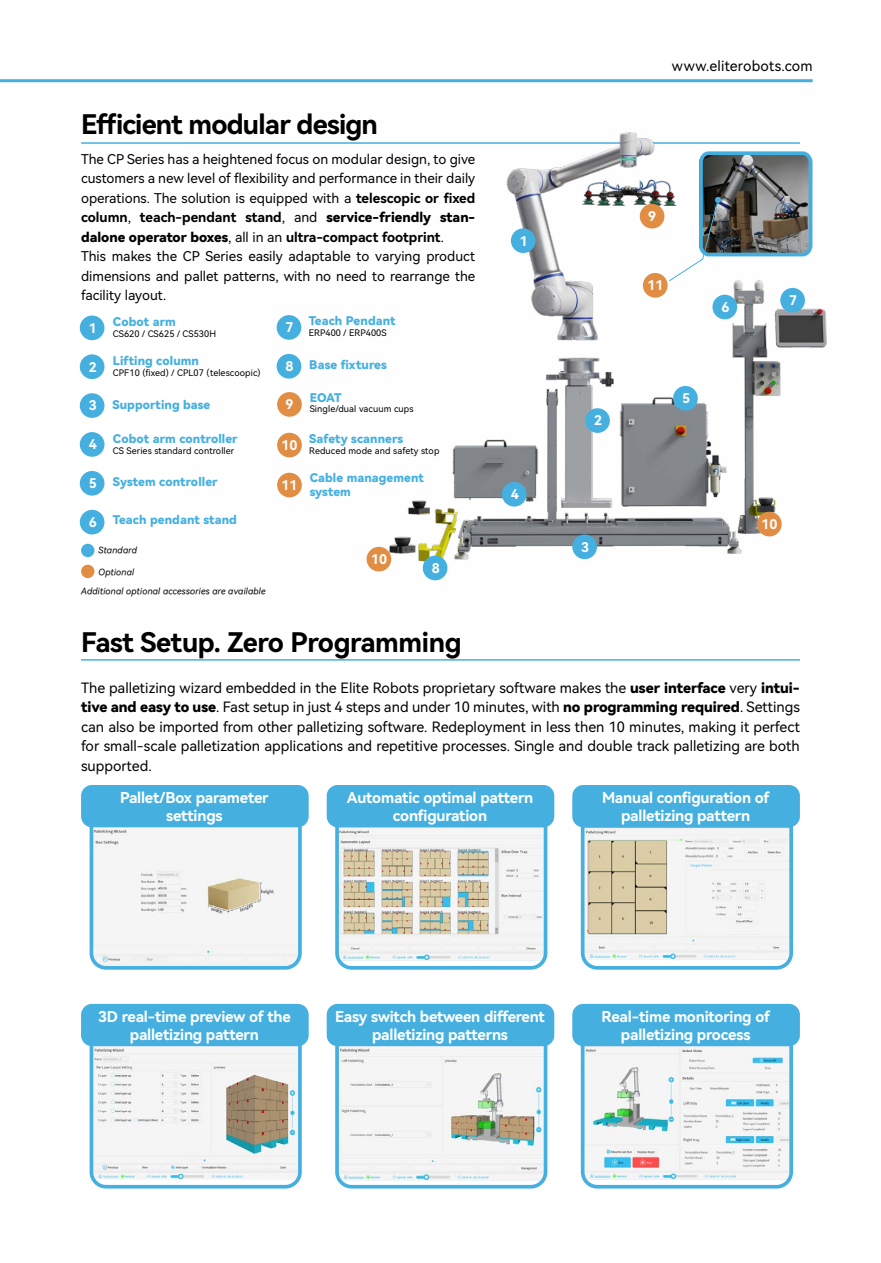
<style>
.page{position:relative;width:881px;height:1263px;background:#fff}
.page>*{position:absolute;margin:0;border:0;box-sizing:border-box;transform-origin:0 0}
.t1{font:27px "Harmony OS Sans Bold";letter-spacing:-.03em;color:#000}
.t2{font:15px/18px "Harmony OS Sans Bold";letter-spacing:-.015em;color:#fff;text-align:center}
.t3{font:14.25px/19.5px "Harmony OS Sans";color:#000;text-align:justify}
.t4{font:13.5px/19.5px "Harmony OS Sans";color:#000;text-align:justify}
.t5{font:13.5px/19.5px "Harmony OS Sans Bold";color:#000}
.t6{font:13.35px "Harmony OS Sans Bold";color:#fff}
.t7{font:12px/14.4px "Harmony OS Sans Black";letter-spacing:.01em;color:#45b0e0}
.t8{font:9px "Harmony OS Sans";letter-spacing:.01em;color:#000}
.t9{font:9px/19.8px "Harmony OS Sans Italic";letter-spacing:.01em;color:#000}
.s1{font-family:"Harmony OS Sans Bold"}
.s2{font-family:"Harmony OS Sans"}
.s3{font-family:"Harmony OS Sans Black"}
.s4{font-family:"Harmony OS Sans Bold";font-size:13.35px;color:#fff}
</style>
<div class="page">
<hr style="left:81px;top:659px;width:718px;height:2px;background:#45b0e0">
<hr style="left:81px;top:142px;width:718px;height:2px;background:#45b0e0">
<img style="left:95px;top:827px;width:201px;height:138px">
<div style="left:90px;top:802px;width:211px;height:168px;border:4px solid #45b0e0;border-radius:15px"></div>
<img style="left:95px;top:1046px;width:201px;height:133px">
<div style="left:90px;top:1021px;width:211px;height:167px;border:4px solid #45b0e0;border-radius:15px"></div>
<img style="left:340px;top:827px;width:202px;height:134px">
<div style="left:335px;top:802px;width:212px;height:168px;border:4px solid #45b0e0;border-radius:15px"></div>
<img style="left:340px;top:1046px;width:202px;height:135px">
<div style="left:335px;top:1021px;width:212px;height:167px;border:4px solid #45b0e0;border-radius:15px"></div>
<img style="left:585px;top:827px;width:202px;height:133px">
<div style="left:580px;top:802px;width:212px;height:168px;border:4px solid #45b0e0;border-radius:15px"></div>
<img style="left:585px;top:1046px;width:202px;height:134px">
<div style="left:580px;top:1021px;width:212px;height:167px;border:4px solid #45b0e0;border-radius:15px"></div>
<div style="left:81px;top:785px;width:227px;height:42px;background:#45b0e0;border-radius:11px"></div>
<div style="left:81px;top:1004px;width:227px;height:42px;background:#45b0e0;border-radius:11px"></div>
<div style="left:326px;top:785px;width:228px;height:42px;background:#45b0e0;border-radius:11px"></div>
<div style="left:326px;top:1004px;width:228px;height:42px;background:#45b0e0;border-radius:11px"></div>
<div style="left:572px;top:785px;width:227px;height:42px;background:#45b0e0;border-radius:11px"></div>
<div style="left:572px;top:1004px;width:227px;height:42px;background:#45b0e0;border-radius:11px"></div>
<img style="left:183px;top:132px;width:644px;height:449px">
<div style="left:780px;top:288px;width:24px;height:25px;background:#45b0e0;border-radius:50%"></div>
<div style="left:639px;top:204px;width:25px;height:25px;background:#e18d43;border-radius:50%"></div>
<hr style="left:0;top:79px;width:812px;height:3px;background:#45b0e0">
<div style="left:510px;top:228px;width:25px;height:25px;background:#45b0e0;border-radius:50%"></div>
<div style="left:572px;top:534px;width:24px;height:25px;background:#45b0e0;border-radius:50%"></div>
<div style="left:712px;top:295px;width:24px;height:24px;background:#45b0e0;border-radius:50%"></div>
<div style="left:366px;top:547px;width:25px;height:24px;background:#e18d43;border-radius:50%"></div>
<div style="left:585px;top:408px;width:24px;height:25px;background:#45b0e0;border-radius:50%"></div>
<div style="left:501px;top:482px;width:25px;height:25px;background:#45b0e0;border-radius:50%"></div>
<div style="left:672px;top:386px;width:25px;height:25px;background:#45b0e0;border-radius:50%"></div>
<div style="left:422px;top:556px;width:25px;height:24px;background:#45b0e0;border-radius:50%"></div>
<div style="left:756px;top:512px;width:25px;height:24px;background:#e18d43;border-radius:50%"></div>
<div style="left:642px;top:273px;width:25px;height:25px;background:#e18d43;border-radius:50%"></div>
<div style="left:80px;top:315px;width:24px;height:25px;background:#45b0e0;border-radius:50%"></div>
<div style="left:80px;top:354px;width:24px;height:25px;background:#45b0e0;border-radius:50%"></div>
<div style="left:80px;top:393px;width:24px;height:25px;background:#45b0e0;border-radius:50%"></div>
<div style="left:80px;top:432px;width:24px;height:25px;background:#45b0e0;border-radius:50%"></div>
<div style="left:80px;top:471px;width:24px;height:25px;background:#45b0e0;border-radius:50%"></div>
<div style="left:80px;top:510px;width:24px;height:24px;background:#45b0e0;border-radius:50%"></div>
<div style="left:276px;top:354px;width:25px;height:25px;background:#45b0e0;border-radius:50%"></div>
<div style="left:277px;top:392px;width:25px;height:25px;background:#e18d43;border-radius:50%"></div>
<div style="left:277px;top:433px;width:25px;height:24px;background:#e18d43;border-radius:50%"></div>
<div style="left:277px;top:473px;width:25px;height:24px;background:#e18d43;border-radius:50%"></div>
<div style="left:276px;top:315px;width:25px;height:25px;background:#45b0e0;border-radius:50%"></div>
<div style="left:81px;top:544px;width:13px;height:13px;background:#45b0e0;border-radius:50%"></div>
<div style="left:81px;top:565px;width:13px;height:13px;background:#e18d43;border-radius:50%"></div>
<svg style="left:668px;top:150px;width:145px;height:132px"></svg>
<h1 class="t1" style="left:81px;top:105px;width:298px">Efficient modular design</h1>
<p class="t4" style="left:81px;top:149px;width:395px">The CP Series has a heightened focus on modular design, to give customers a new level of flexibility and performance in their daily operations. The solution is equipped with a <span class="s1">telescopic or fixed</span></p>
<p class="t5" style="left:81px;top:207px;width:395px">column<span class="s2">,</span> teach-pendant stand<span class="s2">, and</span> <span class="s3">service-friendly stan&shy;dalone operator boxes</span><span class="s2">, all in an</span> ultra-compact footprint<span class="s2">.</span></p>
<p class="t4" style="left:81px;top:246px;width:395px">This makes the CP Series easily adaptable to varying product dimensions and pallet patterns, with no need to rearrange the facility layout.</p>
<p class="t6" style="left:89px;top:319px;width:10px">1</p>
<p class="t7" style="left:113px;top:314px;width:64px">Cobot arm</p>
<p class="t8" style="left:113px;top:328px;width:105px">CS620 / CS625 / CS530H</p>
<p class="t6" style="left:89px;top:357px;width:10px">2</p>
<p class="t7" style="left:113px;top:353px;width:88px">Lifting column</p>
<p class="t8" style="left:113px;top:366px;width:149px">CPF10 (fixed) / CPL07 (telescoopic)</p>
<p class="t7" style="left:89px;top:397px;width:123px"><span class="s4">3</span> Supporting base</p>
<p class="t6" style="left:89px;top:435px;width:10px">4</p>
<p class="t7" style="left:113px;top:431px;width:126px">Cobot arm controller</p>
<p class="t8" style="left:113px;top:444px;width:123px">CS Series standard controller</p>
<p class="t7" style="left:89px;top:474px;width:130px"><span class="s4">5</span> System controller</p>
<p class="t7" style="left:89px;top:512px;width:149px"><span class="s4">6</span> Teach pendant stand</p>
<p class="t9" style="left:98px;top:540px;width:40px">Standard</p>
<p class="t9" style="left:81px;top:561px;width:186px;text-indent:17px">Optional<br>Additional optional accessories are available</p>
<p class="t6" style="left:285px;top:318px;width:10px">7</p>
<p class="t7" style="left:308px;top:313px;width:88px">Teach Pendant</p>
<p class="t8" style="left:308px;top:327px;width:79px">ERP400 / ERP400S</p>
<p class="t7" style="left:285px;top:357px;width:103px"><span class="s4">8</span> Base fixtures</p>
<p class="t6" style="left:285px;top:395px;width:10px">9</p>
<p class="t7" style="left:309px;top:390px;width:33px">EOAT</p>
<p class="t8" style="left:309px;top:403px;width:105px">Single/dual vacuum cups</p>
<p class="t6" style="left:281px;top:436px;width:18px">10</p>
<p class="t7" style="left:309px;top:431px;width:95px">Safety scanners</p>
<p class="t8" style="left:309px;top:445px;width:132px">Reduced mode and safety stop</p>
<p class="t6" style="left:281px;top:476px;width:18px">11</p>
<p class="t7" style="left:309px;top:470px;width:116px">Cable management system</p>
<p class="t6" style="left:371px;top:550px;width:18px">10</p>
<p class="t6" style="left:431px;top:559px;width:10px">8</p>
<h1 class="t1" style="left:81px;top:623px;width:382px">Fast Setup. Zero Programming</h1>
<p class="t6" style="left:519px;top:231px;width:10px">1</p>
<p class="t6" style="left:510px;top:485px;width:10px">4</p>
<p class="t3" style="left:671px;top:56px;width:142px">www.eliterobots.com</p>
<p class="t6" style="left:594px;top:411px;width:10px">2</p>
<p class="t6" style="left:581px;top:537px;width:10px">3</p>
<p class="t6" style="left:648px;top:207px;width:10px">9</p>
<p class="t6" style="left:647px;top:276px;width:18px">11</p>
<p class="t6" style="left:681px;top:389px;width:10px">5</p>
<p class="t6" style="left:721px;top:298px;width:10px">6</p>
<p class="t6" style="left:789px;top:291px;width:10px">7</p>
<p class="t6" style="left:761px;top:515px;width:18px">10</p>
<p class="t3" style="left:81px;top:677px;width:720px">The palletizing wizard embedded in the Elite Robots proprietary software makes the <span class="s3">user interface</span> very <span class="s3">intui&shy;tive and easy to use</span>. Fast setup in just 4 steps and under 10 minutes, with <span class="s3">no programming required</span>. Settings can also be imported from other palletizing software. Redeployment in less then 10 minutes, making it perfect for small-scale palletization applications and repetitive processes. Single and double track palletizing are both supported.</p>
<p class="t2" style="left:120px;top:788px;width:150px">Pallet/Box parameter settings</p>
<p class="t2" style="left:346px;top:788px;width:188px">Automatic optimal pattern configuration</p>
<p class="t2" style="left:601px;top:788px;width:169px">Manual configuration of palletizing pattern</p>
<p class="t2" style="left:98px;top:1007px;width:194px">3D real-time preview of the palletizing pattern</p>
<p class="t2" style="left:335px;top:1007px;width:211px">Easy switch between different palletizing patterns</p>
<p class="t2" style="left:601px;top:1007px;width:170px">Real-time monitoring of palletizing process</p>
</div>
